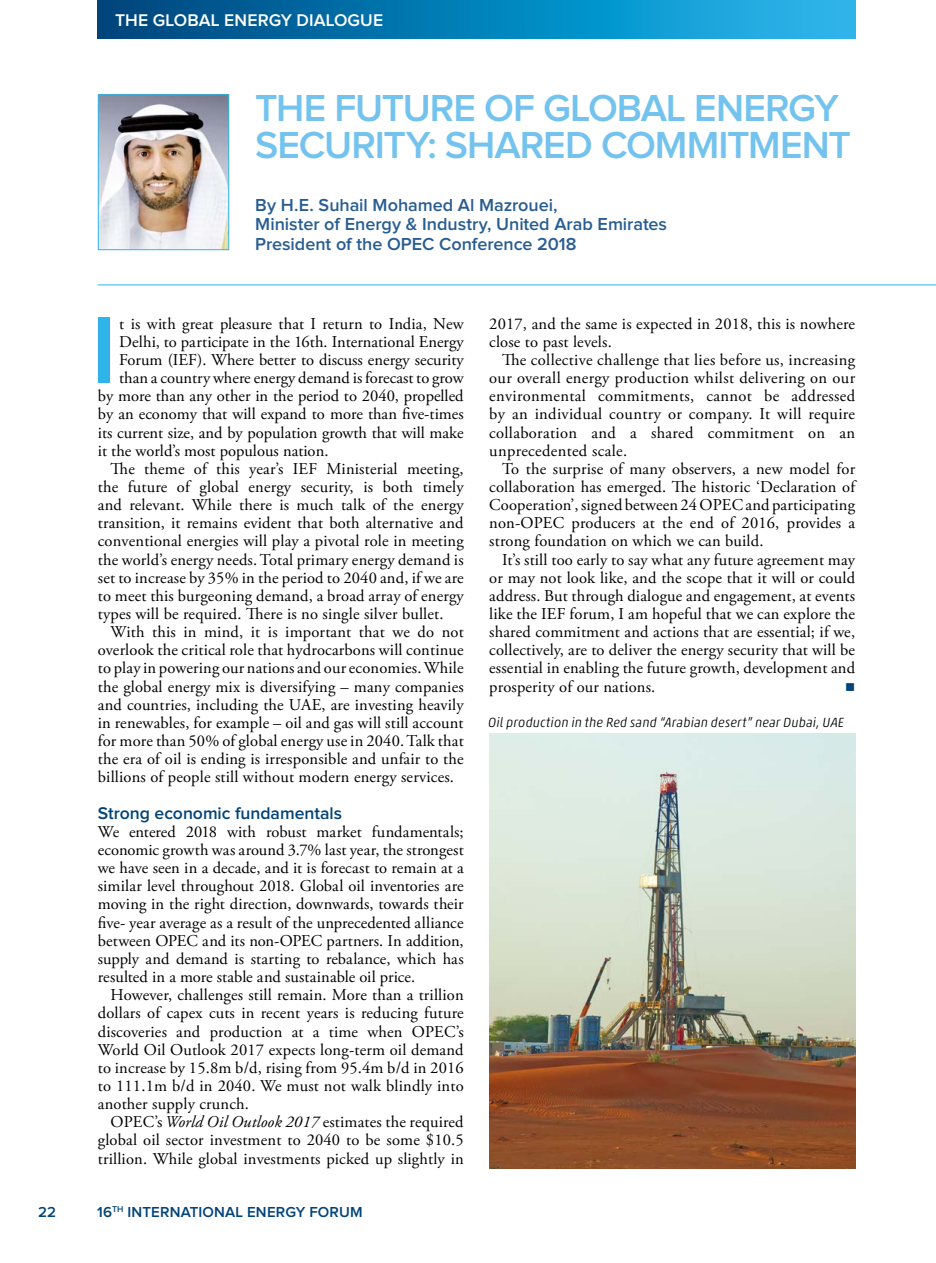
<style>
.page{position:relative;width:936px;height:1263px;background:#fff}
.page>*{position:absolute;margin:0;border:0;box-sizing:border-box;transform-origin:0 0}
.t1{font:600 98.1px "Proxima Nova";color:#2fb4e9}
.t2{font:600 39px/37.5px "Proxima Nova";letter-spacing:-.025em;color:#73c3ee}
.t3{font:600 18px/19.5px "Proxima Nova";color:#285d91}
.t4{font:600 17.55px "Proxima Nova";color:#004379}
.t5{font:600 17.55px "Proxima Nova";letter-spacing:.005em;color:#fff}
.t6{font:16.5px/18.1px "Adobe Garamond Pro";letter-spacing:.01em;color:#000;text-align:justify}
.t7{font:600 15px "Proxima Nova";letter-spacing:.01em;color:#004379}
.t8{font:italic 300 13.5px "Akko Rounded Pro";letter-spacing:.005em;color:#000}
.t9{font:13.5px "Wingdings";color:#004379}
.s1{font-style:italic}
</style>
<div class="page">
<svg style="left:98px;top:0;width:757px;height:38px;background:#0980b7"></svg>
<img style="left:100px;top:97px;width:127px;height:151px">
<div style="left:98px;top:95px;width:131px;height:155px;border:1px solid #2fb4e9"></div>
<img style="left:489px;top:733px;width:366px;height:435px">
<hr style="left:98px;top:285px;width:837px;height:1px;background:#2fb4e9">
<p class="t5" style="left:115px;top:10px;width:269px">THE GLOBAL ENERGY DIALOGUE</p>
<h2 class="t2" style="left:255px;top:90px;width:597px">THE FUTURE OF GLOBAL ENERGY<br>SECURITY: SHARED COMMITMENT</h2>
<p class="t3" style="left:255px;top:196px;width:413px">By H.E. Suhail Mohamed Al Mazrouei,<br>Minister of Energy &amp; Industry, United Arab Emirates<br>President of the OPEC Conference 2018</p>
<h1 class="t1" style="left:91px;top:295px;width:27px">I</h1>
<p class="t6" style="left:119px;top:315px;width:346px">t is with great pleasure that I return to India, New</p>
<p class="t6" style="left:119px;top:333px;width:346px">Delhi, to participate in the 16th. International Energy</p>
<p class="t6" style="left:119px;top:351px;width:346px">Forum (IEF). Where better to discuss energy security</p>
<p class="t6" style="left:119px;top:369px;width:346px">than a country where energy demand is forecast to grow</p>
<p class="t6" style="left:98px;top:387px;width:367px">by more than any other in the period to 2040, propelled</p>
<p class="t6" style="left:98px;top:406px;width:367px">by an economy that will expand to more than five-times</p>
<p class="t6" style="left:98px;top:424px;width:367px">its current size, and by population growth that will make</p>
<p class="t6" style="left:98px;top:442px;width:232px">it the world’s most populous nation.</p>
<p class="t6" style="left:111px;top:460px;width:354px">The theme of this year’s IEF Ministerial meeting,</p>
<p class="t6" style="left:98px;top:478px;width:367px">the future of global energy security, is both timely</p>
<p class="t6" style="left:98px;top:496px;width:367px">and relevant. While there is much talk of the energy</p>
<p class="t6" style="left:98px;top:514px;width:367px">transition, it remains evident that both alternative and</p>
<p class="t6" style="left:98px;top:533px;width:367px">conventional energies will play a pivotal role in meeting</p>
<p class="t6" style="left:98px;top:551px;width:367px">the world’s energy needs. Total primary energy demand is</p>
<p class="t6" style="left:98px;top:569px;width:367px">set to increase by 35% in the period to 2040 and, if we are</p>
<p class="t6" style="left:98px;top:587px;width:367px">to meet this burgeoning demand, a broad array of energy</p>
<p class="t6" style="left:98px;top:605px;width:347px">types will be required. There is no single silver bullet.</p>
<p class="t6" style="left:111px;top:623px;width:354px">With this in mind, it is important that we do not</p>
<p class="t6" style="left:98px;top:642px;width:367px">overlook the critical role that hydrocarbons will continue</p>
<p class="t6" style="left:98px;top:660px;width:367px">to play in powering our nations and our economies. While</p>
<p class="t6" style="left:98px;top:678px;width:367px">the global energy mix is diversifying – many companies</p>
<p class="t6" style="left:98px;top:696px;width:367px">and countries, including the UAE, are investing heavily</p>
<p class="t6" style="left:98px;top:714px;width:367px">in renewables, for example – oil and gas will still account</p>
<p class="t6" style="left:98px;top:732px;width:367px">for more than 50% of global energy use in 2040. Talk that</p>
<p class="t6" style="left:98px;top:750px;width:367px">the era of oil is ending is irresponsible and unfair to the</p>
<p class="t6" style="left:98px;top:769px;width:358px">billions of people still without modern energy services.</p>
<p class="t4" style="left:98px;top:803px;width:246px">Strong economic fundamentals</p>
<p class="t6" style="left:98px;top:823px;width:367px">We entered 2018 with robust market fundamentals; economic growth was around 3.7% last year, the strongest we have seen in a decade, and it is forecast to remain at a similar level throughout 2018. Global oil inventories are moving in the right direction, downwards, towards their five- year average as a result of the unprecedented alliance between OPEC and its non-OPEC partners. In addition, supply and demand is starting to rebalance, which has resulted in a more stable and sustainable oil price.</p>
<p class="t6" style="left:98px;top:986px;width:367px;text-indent:13px">However, challenges still remain. More than a trillion dollars of capex cuts in recent years is reducing future discoveries and production at a time when OPEC’s World Oil Outlook 2017 expects long-term oil demand to increase by 15.8m b/d, rising from 95.4m b/d in 2016 to 111.1m b/d in 2040. We must not walk blindly into another supply crunch.</p>
<p class="t6" style="left:98px;top:1113px;width:367px;text-indent:13px">OPEC’s <span class="s1">World Oil Outlook 2017</span> estimates the required global oil sector investment to 2040 to be some $10.5 trillion. While global investments picked up slightly in</p>
<p class="t7" style="left:38px;top:1203px;width:19px">22</p>
<p class="t7" style="left:97px;top:1203px;width:267px">16<sup>TH</sup> INTERNATIONAL ENERGY FORUM</p>
<p class="t6" style="left:489px;top:315px;width:367px">2017, and the same is expected in 2018, this is nowhere close to past levels.</p>
<p class="t6" style="left:489px;top:351px;width:367px;text-indent:13px">The collective challenge that lies before us, increasing our overall energy production whilst delivering on our environmental commitments, cannot be addressed by an individual country or company. It will require collaboration and a shared commitment on an unprecedented scale.</p>
<p class="t6" style="left:489px;top:460px;width:367px;text-indent:13px">To the surprise of many observers, a new model for collaboration has emerged. The historic ‘Declaration of Cooperation’, signed between 24 OPEC and participating non-OPEC producers at the end of 2016, provides a strong foundation on which we can build.</p>
<p class="t6" style="left:489px;top:551px;width:367px;text-indent:13px">It’s still too early to say what any future agreement may or may not look like, and the scope that it will or could address. But through dialogue and engagement, at events like the IEF forum, I am hopeful that we can explore the shared commitment and actions that are essential; if we, collectively, are to deliver the energy security that will be essential in enabling the future growth, development and prosperity of our nations.</p>
<p class="t9" style="left:845px;top:679px;width:12px">■</p>
<p class="t8" style="left:488px;top:714px;width:357px">Oil production in the Red sand “Arabian desert” near Dubai, UAE</p>
</div>
